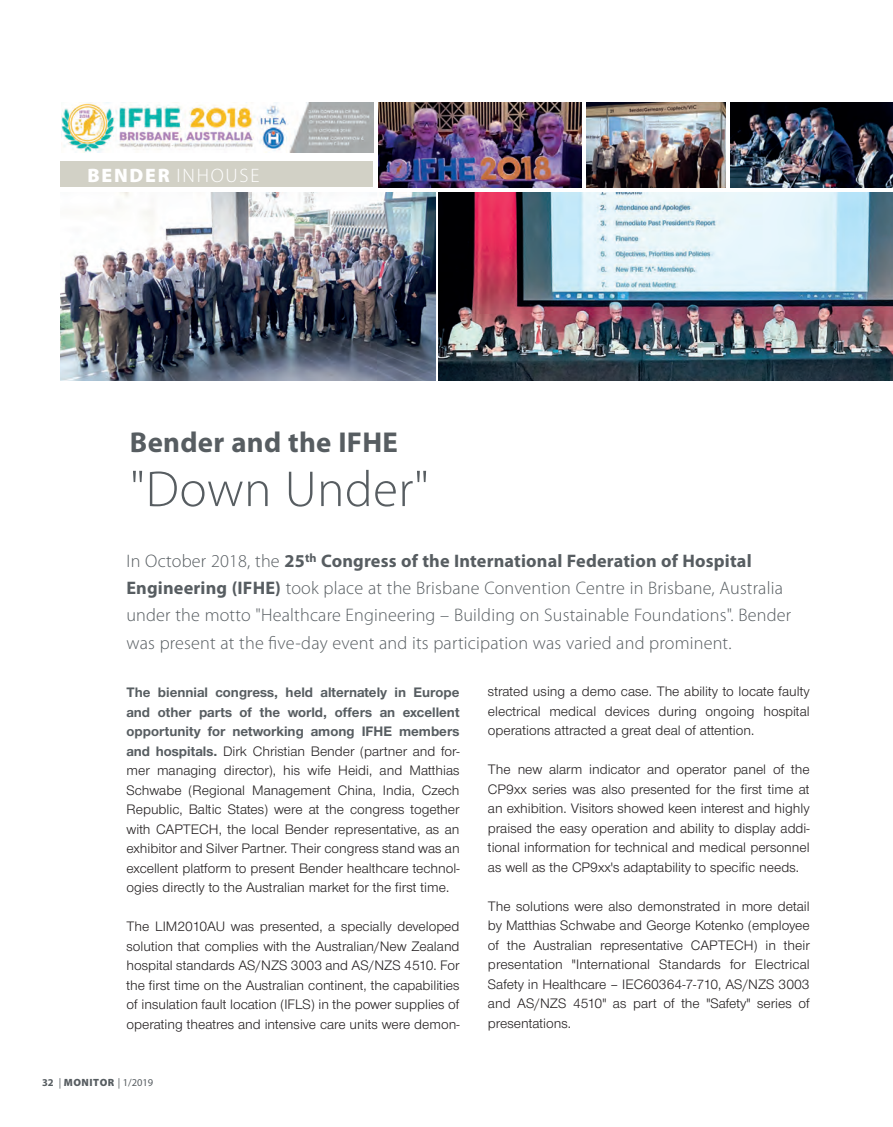
<style>
.page{position:relative;width:893px;height:1127px;background:#fff}
.page>*{position:absolute;margin:0;border:0;box-sizing:border-box;transform-origin:0 0}
.t1{font:300 51px "Myriad Pro";letter-spacing:.01em;color:#575d61}
.t2{font:700 28.8px "Myriad Pro";letter-spacing:.01em;color:#575d61}
.t3{font:300 19.5px "Myriad Pro";letter-spacing:.09em;color:#fff}
.t4{font:300 18.15px/27.3px "Myriad Pro";letter-spacing:.01em;color:#575d61}
.t5{font:14.25px/19.5px "Nimbus Sans Novus T";color:#231f20;text-align:justify}
.t6{font:10.5px "Myriad Pro";color:#575d61}
.s1{font-weight:900}
.s2{font-weight:700}
.s3{font-weight:700;color:#575d61}
</style>
<div class="page">
<div style="left:70px;top:160px;width:278px;height:30px;background:linear-gradient(to right,#fff,#fff)"></div>
<div style="left:61px;top:162px;width:312px;height:25px;background:#d2d1c6"></div>
<img style="left:61px;top:193px;width:374px;height:188px">
<img style="left:439px;top:193px;width:454px;height:188px">
<img style="left:378px;top:103px;width:203px;height:84px">
<img style="left:586px;top:103px;width:139px;height:84px">
<img style="left:730px;top:103px;width:163px;height:84px">
<img style="left:62px;top:103px;width:311px;height:50px">
<h3 class="t3" style="left:87px;top:164px;width:173px"><span class="s1">BENDER</span> INHOUSE</h3>
<h2 class="t2" style="left:130px;top:426px;width:270px">Bender and the IFHE</h2>
<h1 class="t1" style="left:130px;top:461px;width:301px">"Down Under"</h1>
<p class="t4" style="left:126px;top:547px;width:666px">In October 2018, the <span class="s2">25</span><sup>th</sup> <span class="s2">Congress of the International Federation of Hospital Engineering (IFHE)</span> took place at the Brisbane Convention Centre in Brisbane, Australia under the motto "Healthcare Engineering – Building on Sustainable Foundations". Bender was present at the five-day event and its participation was varied and prominent.</p>
<p class="t5" style="left:126px;top:682px;width:335px"><span class="s3">The biennial congress, held alternately in Europe and other parts of the world, offers an excellent opportunity for networking among IFHE members and hospitals.</span> Dirk Christian Bender (partner and for&shy;mer managing director), his wife Heidi, and Matthias Schwabe (Regional Management China, India, Czech Republic, Baltic States) were at the congress together with CAPTECH, the local Bender representative, as an exhibitor and Silver Partner. Their congress stand was an excellent platform to present Bender healthcare technol&shy;ogies directly to the Australian market for the first time.</p>
<p class="t5" style="left:126px;top:916px;width:335px">The LIM2010AU was presented, a specially developed solution that complies with the Australian/New Zealand hospital standards AS/NZS 3003 and AS/NZS 4510. For the first time on the Australian continent, the capabilities of insulation fault location (IFLS) in the power supplies of operating theatres and intensive care units were demon-</p>
<p class="t5" style="left:488px;top:681px;width:323px">strated using a demo case. The ability to locate faulty electrical medical devices during ongoing hospital operations attracted a great deal of attention.</p>
<p class="t5" style="left:488px;top:759px;width:323px">The new alarm indicator and operator panel of the CP9xx series was also presented for the first time at an exhibition. Visitors showed keen interest and highly praised the easy operation and ability to display addi&shy;tional information for technical and medical personnel as well as the CP9xx's adaptability to specific needs.</p>
<p class="t5" style="left:488px;top:896px;width:323px">The solutions were also demonstrated in more detail by Matthias Schwabe and George Kotenko (employee of the Australian representative CAPTECH) in their presentation "International Standards for Electrical Safety in Healthcare – IEC60364-7-710, AS/NZS 3003 and AS/NZS 4510" as part of the "Safety" series of presentations.</p>
<p class="t6" style="left:42px;top:1077px;width:113px"><span class="s2">32</span> | <span class="s1">MONITOR</span> | 1/2019</p>
</div>
